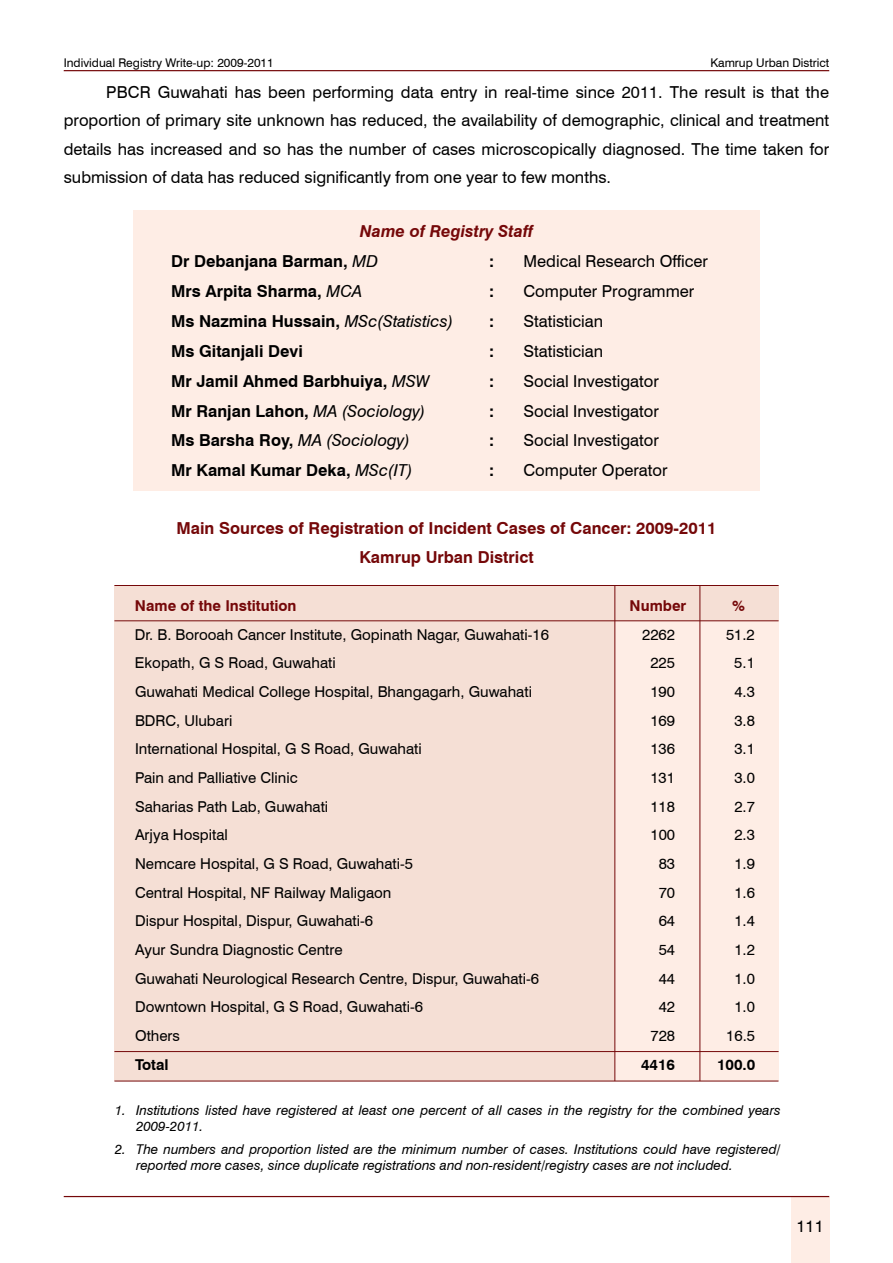
<style>
.page{position:relative;width:893px;height:1263px;background:#fff}
.page>*{position:absolute;margin:0;border:0;box-sizing:border-box;transform-origin:0 0}
.t1{font:16.5px/28.5px "Swiss 721 BT";color:#000;text-align:justify}
.t2{font:700 16.5px "Swiss 721 BT";color:#000}
.t3{font:700 16.5px/29.2px "Swiss 721 BT";color:#750809;text-align:center}
.t4{font:italic 700 16.5px/29.8px "Swiss 721 BT";color:#750809}
.t5{font:italic 16.5px "Swiss 721 BT";color:#000}
.t6{font:15px "Swiss 721 BT";color:#000}
.t7{font:700 15px "Swiss 721 BT";color:#750809}
.t8{font:700 15px "Swiss 721 BT";color:#000}
.t9{font:italic 13.5px/16.2px "Swiss 721 BT";color:#000}
.t10{font:12px "Swiss 721 BT";color:#000}
.s1{font-style:normal;color:#000}
.s2{font-weight:400;color:#000}
.s3{font-weight:400;font-style:italic}
.s4{font-weight:700;font-style:normal}
</style>
<div class="page">
<hr style="left:64px;top:70px;width:765px;height:1px;background:#750809">
<div style="left:791px;top:1197px;width:38px;height:66px;background:#feede5"></div>
<hr style="left:64px;top:1196px;width:765px;height:1px;background:#750809">
<div style="left:133px;top:210px;width:627px;height:281px;background:#feede5"></div>
<div style="left:114px;top:585px;width:665px;height:496px;background:#f5dfd5"></div>
<div style="left:615px;top:621px;width:164px;height:460px;background:#feede5"></div>
<hr style="left:114px;top:620px;width:665px;height:1px;background:#750809">
<hr style="left:114px;top:585px;width:665px;height:1px;background:#750809">
<hr style="left:114px;top:1081px;width:664px;height:1px;background:#750809">
<hr style="left:114px;top:1051px;width:665px;height:1px;background:#750809">
<hr style="left:699px;top:585px;width:1px;height:496px;background:#750809">
<hr style="left:614px;top:585px;width:1px;height:496px;background:#750809">
<p class="t10" style="left:64px;top:55px;width:212px">Individual Registry Write-up: 2009-2011</p>
<p class="t10" style="left:710px;top:55px;width:120px">Kamrup Urban District</p>
<p class="t1" style="left:64px;top:77px;width:767px;text-indent:43px">PBCR Guwahati has been performing data entry in real-time since 2011. The result is that the proportion of primary site unknown has reduced, the availability of demographic, clinical and treatment details has increased and so has the number of cases microscopically diagnosed. The time taken for submission of data has reduced significantly from one year to few months.</p>
<p class="t4" style="left:171px;top:216px;width:364px;text-indent:189px">Name of Registry Staff<br><span class="s1">Dr Debanjana Barman,</span> <span class="s2">MD</span></p>
<p class="t2" style="left:489px;top:251px;width:7px">:</p>
<p class="t1" style="left:523px;top:247px;width:186px">Medical Research Officer</p>
<p class="t2" style="left:171px;top:281px;width:193px">Mrs Arpita Sharma, <span class="s3">MCA</span></p>
<p class="t2" style="left:489px;top:281px;width:7px">:</p>
<p class="t1" style="left:523px;top:277px;width:172px">Computer Programmer</p>
<p class="t2" style="left:171px;top:311px;width:284px">Ms Nazmina Hussain, <span class="s3">MSc(Statistics)</span></p>
<p class="t2" style="left:489px;top:311px;width:7px">:</p>
<p class="t1" style="left:523px;top:307px;width:81px">Statistician</p>
<p class="t2" style="left:171px;top:341px;width:133px">Ms Gitanjali Devi</p>
<p class="t2" style="left:489px;top:341px;width:7px">:</p>
<p class="t1" style="left:523px;top:337px;width:81px">Statistician</p>
<p class="t2" style="left:171px;top:371px;width:260px">Mr Jamil Ahmed Barbhuiya, <span class="s3">MSW</span></p>
<p class="t2" style="left:489px;top:371px;width:7px">:</p>
<p class="t1" style="left:523px;top:366px;width:137px">Social Investigator</p>
<p class="t2" style="left:171px;top:401px;width:256px">Mr Ranjan Lahon, <span class="s3">MA (Sociology)</span></p>
<p class="t2" style="left:489px;top:401px;width:7px">:</p>
<p class="t1" style="left:523px;top:396px;width:137px">Social Investigator</p>
<p class="t5" style="left:171px;top:430px;width:241px"><span class="s4">Ms Barsha Roy,</span> MA (Sociology)</p>
<p class="t2" style="left:489px;top:430px;width:7px">:</p>
<p class="t1" style="left:523px;top:426px;width:137px">Social Investigator</p>
<p class="t2" style="left:171px;top:460px;width:243px">Mr Kamal Kumar Deka, <span class="s3">MSc(IT)</span></p>
<p class="t2" style="left:489px;top:460px;width:7px">:</p>
<p class="t1" style="left:523px;top:456px;width:146px">Computer Operator</p>
<p class="t3" style="left:176px;top:513px;width:542px">Main Sources of Registration of Incident Cases of Cancer: 2009-2011<br>Kamrup Urban District</p>
<p class="t7" style="left:135px;top:596px;width:163px">Name of the Institution</p>
<p class="t7" style="left:630px;top:596px;width:58px">Number</p>
<p class="t7" style="left:732px;top:596px;width:14px">%</p>
<p class="t6" style="left:135px;top:625px;width:415px">Dr. B. Borooah Cancer Institute, Gopinath Nagar, Guwahati-16</p>
<p class="t6" style="left:642px;top:625px;width:34px">2262</p>
<p class="t6" style="left:726px;top:625px;width:30px">51.2</p>
<p class="t6" style="left:135px;top:654px;width:202px">Ekopath, G S Road, Guwahati</p>
<p class="t6" style="left:650px;top:654px;width:26px">225</p>
<p class="t6" style="left:734px;top:654px;width:22px">5.1</p>
<p class="t6" style="left:135px;top:682px;width:398px">Guwahati Medical College Hospital, Bhangagarh, Guwahati</p>
<p class="t6" style="left:650px;top:682px;width:26px">190</p>
<p class="t6" style="left:734px;top:682px;width:22px">4.3</p>
<p class="t6" style="left:135px;top:711px;width:99px">BDRC, Ulubari</p>
<p class="t6" style="left:650px;top:711px;width:26px">169</p>
<p class="t6" style="left:734px;top:711px;width:22px">3.8</p>
<p class="t6" style="left:135px;top:740px;width:288px">International Hospital, G S Road, Guwahati</p>
<p class="t6" style="left:650px;top:740px;width:26px">136</p>
<p class="t6" style="left:734px;top:740px;width:22px">3.1</p>
<p class="t6" style="left:135px;top:768px;width:164px">Pain and Palliative Clinic</p>
<p class="t6" style="left:650px;top:768px;width:26px">131</p>
<p class="t6" style="left:734px;top:768px;width:22px">3.0</p>
<p class="t6" style="left:135px;top:797px;width:195px">Saharias Path Lab, Guwahati</p>
<p class="t6" style="left:650px;top:797px;width:26px">118</p>
<p class="t6" style="left:734px;top:797px;width:22px">2.7</p>
<p class="t6" style="left:135px;top:826px;width:94px">Arjya Hospital</p>
<p class="t6" style="left:650px;top:826px;width:26px">100</p>
<p class="t6" style="left:734px;top:826px;width:22px">2.3</p>
<p class="t6" style="left:135px;top:854px;width:279px">Nemcare Hospital, G S Road, Guwahati-5</p>
<p class="t6" style="left:659px;top:854px;width:18px">83</p>
<p class="t6" style="left:734px;top:854px;width:22px">1.9</p>
<p class="t6" style="left:135px;top:883px;width:258px">Central Hospital, NF Railway Maligaon</p>
<p class="t6" style="left:659px;top:883px;width:18px">70</p>
<p class="t6" style="left:734px;top:883px;width:22px">1.6</p>
<p class="t6" style="left:135px;top:912px;width:239px">Dispur Hospital, Dispur, Guwahati-6</p>
<p class="t6" style="left:659px;top:912px;width:18px">64</p>
<p class="t6" style="left:734px;top:912px;width:22px">1.4</p>
<p class="t6" style="left:135px;top:940px;width:209px">Ayur Sundra Diagnostic Centre</p>
<p class="t6" style="left:659px;top:940px;width:18px">54</p>
<p class="t6" style="left:734px;top:940px;width:22px">1.2</p>
<p class="t6" style="left:135px;top:969px;width:405px">Guwahati Neurological Research Centre, Dispur, Guwahati-6</p>
<p class="t6" style="left:659px;top:969px;width:18px">44</p>
<p class="t6" style="left:734px;top:969px;width:22px">1.0</p>
<p class="t6" style="left:135px;top:998px;width:290px">Downtown Hospital, G S Road, Guwahati-6</p>
<p class="t6" style="left:659px;top:998px;width:18px">42</p>
<p class="t6" style="left:734px;top:998px;width:22px">1.0</p>
<p class="t6" style="left:135px;top:1027px;width:46px">Others</p>
<p class="t6" style="left:650px;top:1027px;width:26px">728</p>
<p class="t6" style="left:726px;top:1027px;width:30px">16.5</p>
<p class="t8" style="left:135px;top:1055px;width:35px">Total</p>
<p class="t8" style="left:641px;top:1055px;width:36px">4416</p>
<p class="t8" style="left:717px;top:1055px;width:40px">100.0</p>
<p class="t9" style="left:136px;top:1102px;width:646px;text-indent:-21px">1. Institutions listed have registered at least one percent of all cases in the registry for the combined years<br>2009-2011.</p>
<p class="t9" style="left:136px;top:1141px;width:646px;text-indent:-21px">2. The numbers and proportion listed are the minimum number of cases. Institutions could have registered/ reported more cases, since duplicate registrations and non-resident/registry cases are not included.</p>
<p class="t1" style="left:797px;top:1212px;width:29px">111</p>
</div>
